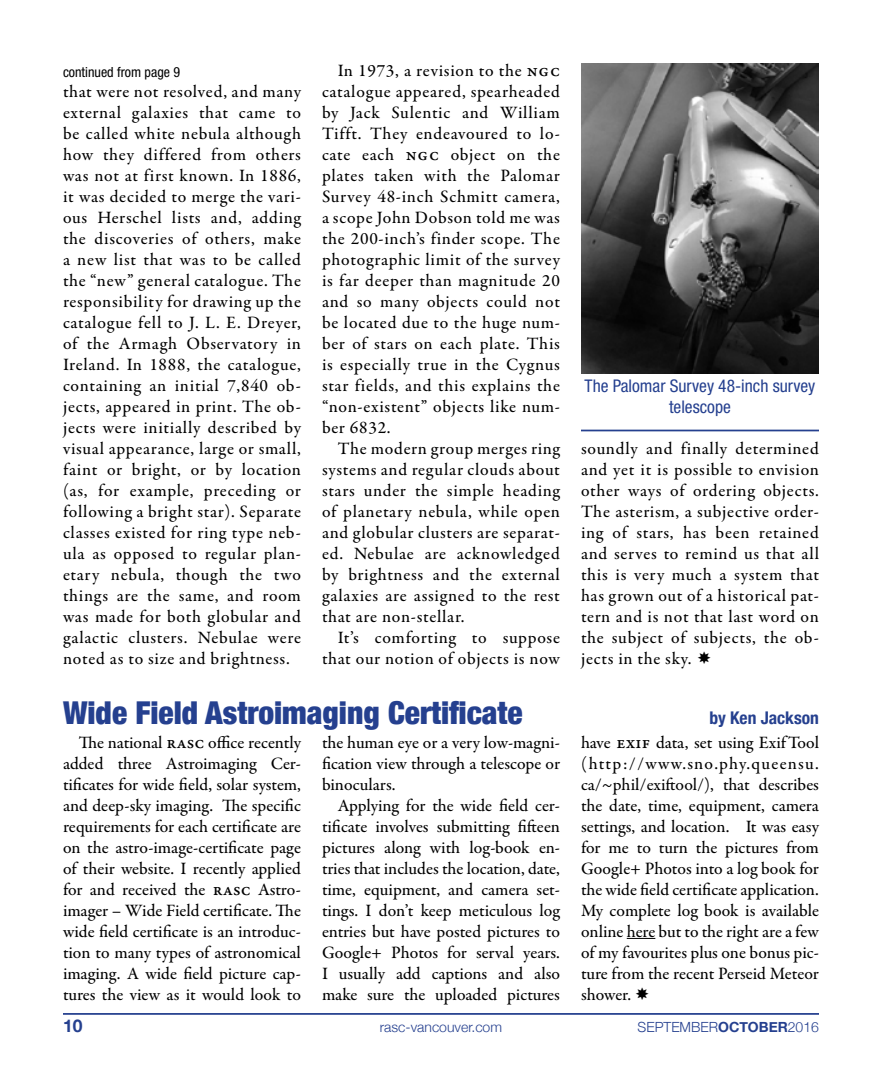
<style>
.page{position:relative;width:882px;height:1071px;background:#fff}
.page>*{position:absolute;margin:0;border:0;box-sizing:border-box;transform-origin:0 0}
.t1{font:900 condensed 31.5px "Helvetica Neue";color:#25408f}
.t2{font:500 17.5px/21px "Garamond Premr Pro";letter-spacing:.03em;color:#000;text-align:justify}
.t3{font:condensed 17.5px/21px "Helvetica Neue LT Std";color:#25408f;text-align:center}
.t4{font:700 condensed 17.5px "Helvetica Neue";color:#25408f}
.t5{font:700 17.5px "Helvetica Neue";color:#25408f}
.t6{font:300 14px "Helvetica Neue";color:#25408f}
.t7{font:condensed 14px "Helvetica Neue LT Std";color:#000}
.s1{font-family:"Garamond Premr Pro Med Capt";font-weight:400}
.s2{font-weight:700}
</style>
<div class="page">
<hr style="left:63px;top:1013px;width:756px;height:2px;background:#25408f">
<img style="left:581px;top:63px;width:238px;height:310px">
<svg style="left:627px;top:938px;width:28px;height:1px"></svg>
<hr style="left:581px;top:430px;width:238px;height:1px;background:#25408f">
<p class="t7" style="left:63px;top:64px;width:119px">continued from page 9</p>
<p class="t2" style="left:63px;top:81px;width:240px">that were not resolved, and many external galaxies that came to be called white nebula although how they differed from others was not at first known. In 1886, it was decided to merge the vari&shy;ous Herschel lists and, adding the discoveries of others, make a new list that was to be called the “new” general catalogue. The responsibility for drawing up the catalogue fell to J. L. E. Dreyer, of the Armagh Observatory in Ireland. In 1888, the catalogue, containing an initial 7,840 ob&shy;jects, appeared in print. The ob&shy;jects were initially described by visual appearance, large or small, faint or bright, or by location (as, for example, preceding or following a bright star). Separate classes existed for ring type neb&shy;ula as opposed to regular plan&shy;etary nebula, though the two things are the same, and room was made for both globular and galactic clusters. Nebulae were noted as to size and brightness.</p>
<p class="t2" style="left:322px;top:60px;width:240px;text-indent:16px">In 1973, a revision to the <span class="s1">ngc </span>catalogue appeared, spearheaded by Jack Sulentic and William Tifft. They endeavoured to lo&shy;cate each <span class="s1">ngc</span> object on the plates taken with the Palomar Survey 48-inch Schmitt camera, a scope John Dobson told me was the 200-inch’s finder scope. The photographic limit of the survey is far deeper than magnitude 20 and so many objects could not be located due to the huge num&shy;ber of stars on each plate. This is especially true in the Cygnus star fields, and this explains the “non-existent” objects like num&shy;ber 6832.</p>
<p class="t2" style="left:322px;top:438px;width:240px;text-indent:16px">The modern group merges ring systems and regular clouds about stars under the simple heading of planetary nebula, while open and globular clusters are separat&shy;ed. Nebulae are acknowledged by brightness and the external galaxies are assigned to the rest that are non-stellar.</p>
<p class="t2" style="left:322px;top:627px;width:239px;text-align:right">It’s comforting to suppose that our notion of objects is now</p>
<p class="t3" style="left:585px;top:375px;width:232px">The Palomar Survey 48-inch survey telescope</p>
<p class="t2" style="left:581px;top:438px;width:240px">soundly and finally determined and yet it is possible to envision other ways of ordering objects.<br>The asterism, a subjective order&shy;ing of stars, has been retained and serves to remind us that all this is very much a system that has grown out of a historical pat&shy;tern and is not that last word on the subject of subjects, the ob&shy;jects in the sky.</p>
<h1 class="t1" style="left:63px;top:686px;width:461px">Wide Field Astroimaging Certificate</h1>
<p class="t4" style="left:710px;top:703px;width:111px">by Ken Jackson</p>
<p class="t2" style="left:63px;top:732px;width:240px;text-indent:16px">The national <span class="s1">rasc</span> office recently added three Astroimaging Cer&shy;tificates for wide field, solar system, and deep-sky imaging. The specific requirements for each certificate are on the astro-image-certificate page of their website. I recently applied for and received the <span class="s1">rasc</span> Astro&shy;imager – Wide Field certificate. The wide field certificate is an introduc&shy;tion to many types of astronomical imaging. A wide field picture cap&shy;tures the view as it would look to</p>
<p class="t2" style="left:322px;top:732px;width:240px">the human eye or a very low-magni&shy;fication view through a telescope or binoculars.</p>
<p class="t2" style="left:581px;top:732px;width:240px">have <span class="s1">exif</span> data, set using Exif Tool (http://www.sno.phy.queensu. ca/~phil/exiftool/), that describes the date, time, equipment, camera settings, and location. It was easy for me to turn the pictures from Google+ Photos into a log book for the wide field certificate application.<br>My complete log book is available online here but to the right are a few of my favourites plus one bonus pic&shy;ture from the recent Perseid Meteor shower.</p>
<p class="t2" style="left:322px;top:795px;width:240px;text-indent:16px">Applying for the wide field cer&shy;tificate involves submitting fifteen pictures along with log-book en&shy;tries that includes the location, date, time, equipment, and camera set&shy;tings. I don’t keep meticulous log entries but have posted pictures to Google+ Photos for serval years.<br>I usually add captions and also make sure the uploaded pictures</p>
<p class="t5" style="left:63px;top:1012px;width:21px">10</p>
<p class="t6" style="left:380px;top:1016px;width:124px">rasc-vancouver.com</p>
<p class="t6" style="left:638px;top:1016px;width:183px">SEPTEMBER<span class="s2">OCTOBER</span>2016</p>
</div>
